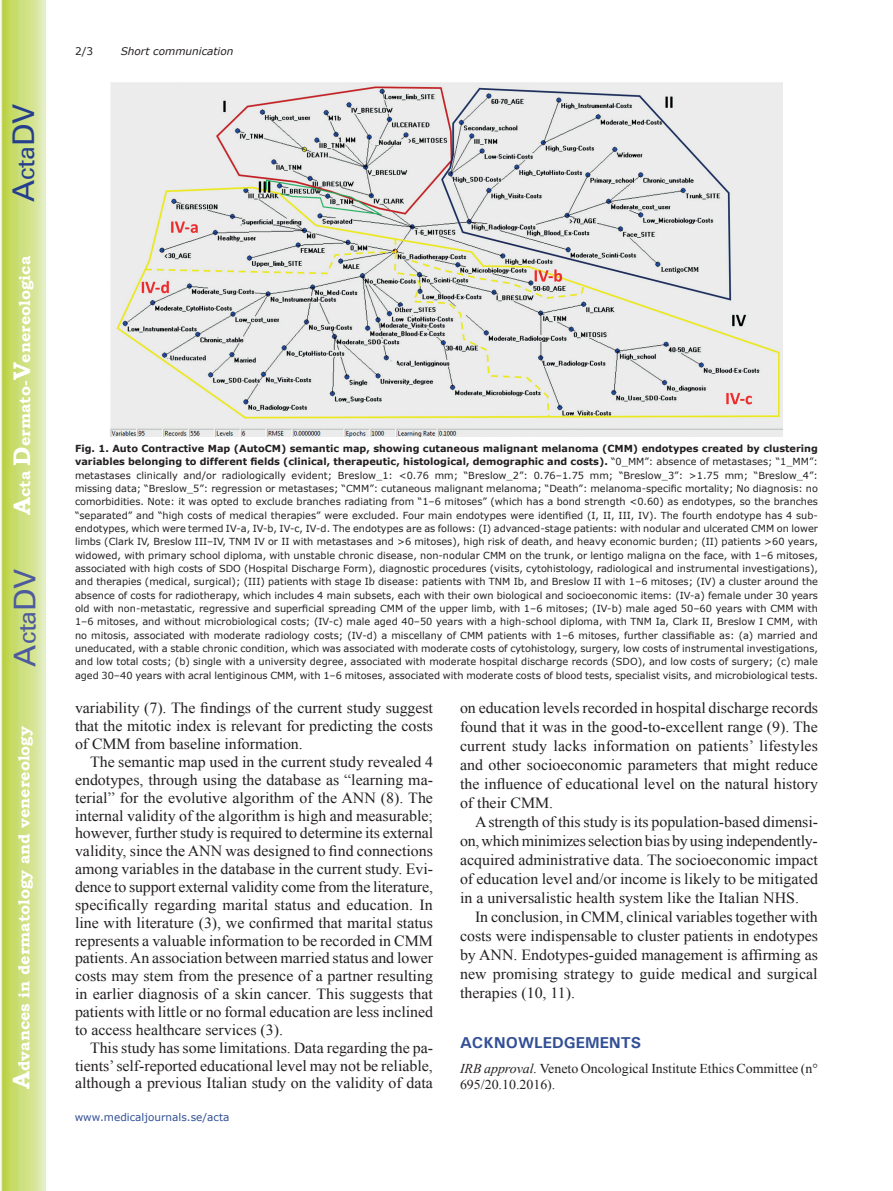
<style>
.page{position:relative;width:893px;height:1191px;background:#fff}
.page>*{position:absolute;margin:0;border:0;box-sizing:border-box;transform-origin:0 0}
.t1{font:30px "Univers";color:#4d5a9e}
.t2{font:30px "Univers";color:#253f8e}
.t3{font:700 15.75px "Bookman Old Style";color:#fff}
.t4{font:700 15.75px "Univers";color:#324f95}
.t5{font:15.45px/17.9px "Times New Roman";color:#231f20;text-align:justify}
.t6{font:13.5px/16px "Times New Roman";color:#231f20}
.t7{font:10.5px "Verdana";color:#324f95}
.t8{font:italic 10.5px "Verdana";color:#231f20}
.t9{font:10.5px "Verdana";color:#231f20}
.t10{font:9.75px/13.4px "Verdana";color:#231f20;text-align:justify}
.s1{font-size:24px}
.s2{font-weight:700}
.s3{font-style:italic}
</style>
<div class="page">
<svg style="left:1px;top:0;width:45px;height:1191px;background:#cfe084"></svg>
<img style="left:110px;top:83px;width:673px;height:353px">
<h1 class="t2" style="left:6px;top:202px;width:100px;rotate:-90deg">A<span class="s1">cta</span>DV</h1>
<h2 class="t3" style="left:15px;top:515px;width:260px;rotate:-90deg"><span class="s1">A</span>cta <span class="s1">D</span>ermato-<span class="s1">V</span>enereologica</h2>
<h1 class="t1" style="left:7px;top:666px;width:100px;rotate:-90deg">A<span class="s1">cta</span>DV</h1>
<h2 class="t3" style="left:15px;top:1088px;width:364px;rotate:-90deg"><span class="s1">A</span>dvances in dermatology and venereology</h2>
<p class="t9" style="left:75px;top:44px;width:20px">2/3</p>
<p class="t8" style="left:121px;top:44px;width:114px">Short communication</p>
<p class="t10" style="left:75px;top:442px;width:744px"><span class="s2">Fig. 1. Auto Contractive Map (AutoCM) semantic map, showing cutaneous malignant melanoma (CMM) endotypes created by clustering variables belonging to different fields (clinical, therapeutic, histological, demographic and costs).</span> “0_MM”: absence of metastases; “1_MM”: metastases clinically and/or radiologically evident; Breslow_1: &lt;0.76 mm; “Breslow_2”: 0.76–1.75 mm; “Breslow_3”: &gt;1.75 mm; “Breslow_4”: missing data; “Breslow_5”: regression or metastases; “CMM”: cutaneous malignant melanoma; “Death”: melanoma-specific mortality; No diagnosis: no comorbidities. Note: it was opted to exclude branches radiating from “1–6 mitoses” (which has a bond strength &lt;0.60) as endotypes, so the branches “separated” and “high costs of medical therapies” were excluded. Four main endotypes were identified (I, II, III, IV). The fourth endotype has 4 sub&shy;endotypes, which were termed IV-a, IV-b, IV-c, IV-d. The endotypes are as follows: (I) advanced-stage patients: with nodular and ulcerated CMM on lower limbs (Clark IV, Breslow III–IV, TNM IV or II with metastases and &gt;6 mitoses), high risk of death, and heavy economic burden; (II) patients &gt;60 years, widowed, with primary school diploma, with unstable chronic disease, non-nodular CMM on the trunk, or lentigo maligna on the face, with 1–6 mitoses, associated with high costs of SDO (Hospital Discharge Form), diagnostic procedures (visits, cytohistology, radiological and instrumental investigations), and therapies (medical, surgical); (III) patients with stage Ib disease: patients with TNM Ib, and Breslow II with 1–6 mitoses; (IV) a cluster around the absence of costs for radiotherapy, which includes 4 main subsets, each with their own biological and socioeconomic items: (IV-a) female under 30 years old with non-metastatic, regressive and superficial spreading CMM of the upper limb, with 1–6 mitoses; (IV-b) male aged 50–60 years with CMM with 1–6 mitoses, and without microbiological costs; (IV-c) male aged 40–50 years with a high-school diploma, with TNM Ia, Clark II, Breslow I CMM, with no mitosis, associated with moderate radiology costs; (IV-d) a miscellany of CMM patients with 1–6 mitoses, further classifiable as: (a) married and uneducated, with a stable chronic condition, which was associated with moderate costs of cytohistology, surgery, low costs of instrumental investigations, and low total costs; (b) single with a university degree, associated with moderate hospital discharge records (SDO), and low costs of surgery; (c) male aged 30–40 years with acral lentiginous CMM, with 1–6 mitoses, associated with moderate costs of blood tests, specialist visits, and microbiological tests.</p>
<h3 class="t5" style="left:75px;top:699px;width:360px">variability (7). The findings of the current study suggest that the mitotic index is relevant for predicting the costs of CMM from baseline information.</h3>
<p class="t5" style="left:75px;top:752px;width:360px;text-indent:15px">The semantic map used in the current study revealed 4 endotypes, through using the database as “learning ma&shy;terial” for the evolutive algorithm of the ANN (8). The internal validity of the algorithm is high and measurable; however, further study is required to determine its external validity, since the ANN was designed to find connections among variables in the database in the current study. Evi&shy;dence to support external validity come from the literature, specifically regarding marital status and education. In line with literature (3), we confirmed that marital status represents a valuable information to be recorded in CMM patients. An association between married status and lower costs may stem from the presence of a partner resulting in earlier diagnosis of a skin cancer. This suggests that patients with little or no formal education are less inclined to access healthcare services (3).</p>
<h3 class="t5" style="left:75px;top:1038px;width:360px;text-indent:15px">This study has some limitations. Data regarding the pa&shy;tients’ self-reported educational level may not be reliable, although a previous Italian study on the validity of data</h3>
<p class="t7" style="left:75px;top:1110px;width:156px">www.medicaljournals.se/acta</p>
<p class="t5" style="left:460px;top:698px;width:360px;line-height:18.9px">on education levels recorded in hospital discharge records found that it was in the good-to-excellent range (9). The current study lacks information on patients’ lifestyles and other socioeconomic parameters that might reduce the influence of educational level on the natural history of their CMM.</p>
<p class="t5" style="left:460px;top:812px;width:360px;line-height:18.9px;text-indent:15px">A strength of this study is its population-based dimensi&shy;on, which minimizes selection bias by using independently&shy;acquired administrative data. The socioeconomic impact of education level and/or income is likely to be mitigated in a universalistic health system like the Italian NHS.</p>
<p class="t5" style="left:460px;top:907px;width:360px;line-height:18.9px;text-indent:15px">In conclusion, in CMM, clinical variables together with costs were indispensable to cluster patients in endotypes by ANN. Endotypes-guided management is affirming as new promising strategy to guide medical and surgical therapies (10, 11).</p>
<h2 class="t4" style="left:460px;top:1032px;width:183px">ACKNOWLEDGEMENTS</h2>
<h3 class="t6" style="left:460px;top:1060px;width:360px"><span class="s3">IRB approval.</span> Veneto Oncological Institute Ethics Committee (n°<br>695/20.10.2016).</h3>
</div>
